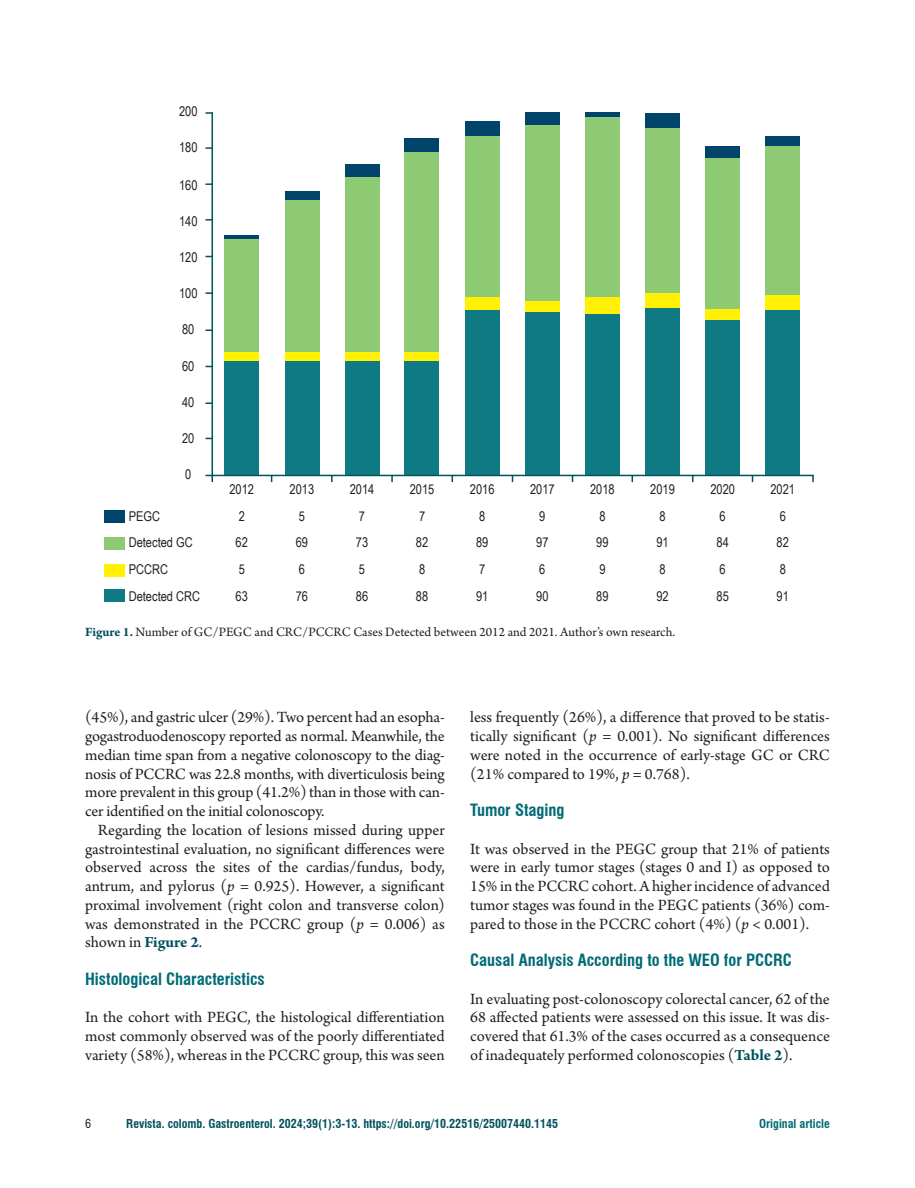
<style>
.page{position:relative;width:915px;height:1188px;background:#fff}
.page>*{position:absolute;margin:0;border:0;box-sizing:border-box;transform-origin:0 0}
.Texto{font:16.5px/18.8px "Arno Pro";color:#231f20;text-align:justify}
.Texto_con_sangría{font:16.5px/18.8px "Arno Pro";letter-spacing:-.01em;color:#231f20;text-align:justify}
.Titulo_2{font:700 condensed 16.5px "Swiss 721 BT";color:#006b76}
.Texto_tabla{font:13.5px "Arial Narrow";color:#231f20}
.Títulos_tablas_y_fig{font:13.5px "Arno Pro";letter-spacing:-.005em;color:#231f20}
.t1{font:700 condensed 12px "Swiss 721 BT";color:#00525d}
.t2{font:700 condensed 12px "Swiss 721 BT";color:#006b76}
.t3{font:condensed 12px "Swiss 721 BT";color:#231f20}
.s1{font-weight:700;color:#00525d}
.s2{font-style:italic}
</style>
<div class="page">
<svg style="left:205px;top:475px;width:8px;height:7px"></svg>
<svg style="left:205px;top:402px;width:6px;height:2px"></svg>
<svg style="left:205px;top:292px;width:6px;height:2px"></svg>
<svg style="left:205px;top:219px;width:6px;height:2px"></svg>
<svg style="left:205px;top:183px;width:6px;height:2px"></svg>
<svg style="left:205px;top:147px;width:6px;height:2px"></svg>
<svg style="left:205px;top:112px;width:6px;height:2px"></svg>
<div style="left:104px;top:510px;width:20px;height:13px;background:#00446a"></div>
<div style="left:104px;top:537px;width:20px;height:13px;background:#8eca74"></div>
<div style="left:104px;top:564px;width:20px;height:13px;background:#fff101"></div>
<div style="left:104px;top:589px;width:20px;height:13px;background:#0f7984"></div>
<svg style="left:211px;top:112px;width:603px;height:365px"></svg>
<p class="Texto_tabla" style="left:179px;top:101px;width:20px">200</p>
<p class="Texto_tabla" style="left:179px;top:137px;width:20px">180</p>
<p class="Texto_tabla" style="left:179px;top:175px;width:20px">160</p>
<p class="Texto_tabla" style="left:179px;top:211px;width:20px">140</p>
<p class="Texto_tabla" style="left:179px;top:247px;width:20px">120</p>
<p class="Texto_tabla" style="left:179px;top:283px;width:20px">100</p>
<p class="Texto_tabla" style="left:182px;top:319px;width:14px">80</p>
<p class="Texto_tabla" style="left:182px;top:356px;width:14px">60</p>
<p class="Texto_tabla" style="left:182px;top:392px;width:14px">40</p>
<p class="Texto_tabla" style="left:182px;top:428px;width:14px">20</p>
<p class="Texto_tabla" style="left:185px;top:464px;width:8px">0</p>
<p class="Texto_tabla" style="left:229px;top:479px;width:26px">2012</p>
<p class="Texto_tabla" style="left:289px;top:479px;width:26px">2013</p>
<p class="Texto_tabla" style="left:349px;top:479px;width:26px">2014</p>
<p class="Texto_tabla" style="left:409px;top:479px;width:26px">2015</p>
<p class="Texto_tabla" style="left:469px;top:479px;width:26px">2016</p>
<p class="Texto_tabla" style="left:530px;top:479px;width:26px">2017</p>
<p class="Texto_tabla" style="left:590px;top:479px;width:26px">2018</p>
<p class="Texto_tabla" style="left:650px;top:479px;width:26px">2019</p>
<p class="Texto_tabla" style="left:710px;top:479px;width:26px">2020</p>
<p class="Texto_tabla" style="left:770px;top:479px;width:26px">2021</p>
<p class="Texto_tabla" style="left:129px;top:506px;width:33px">PEGC</p>
<p class="Texto_tabla" style="left:238px;top:506px;width:8px">2</p>
<p class="Texto_tabla" style="left:299px;top:506px;width:8px">5</p>
<p class="Texto_tabla" style="left:359px;top:506px;width:8px">7</p>
<p class="Texto_tabla" style="left:419px;top:506px;width:8px">7</p>
<p class="Texto_tabla" style="left:479px;top:506px;width:8px">8</p>
<p class="Texto_tabla" style="left:539px;top:506px;width:8px">9</p>
<p class="Texto_tabla" style="left:599px;top:506px;width:8px">8</p>
<p class="Texto_tabla" style="left:659px;top:506px;width:8px">8</p>
<p class="Texto_tabla" style="left:719px;top:506px;width:8px">6</p>
<p class="Texto_tabla" style="left:779px;top:506px;width:8px">6</p>
<p class="Texto_tabla" style="left:129px;top:533px;width:65px">Detected GC</p>
<p class="Texto_tabla" style="left:235px;top:533px;width:14px">62</p>
<p class="Texto_tabla" style="left:295px;top:533px;width:14px">69</p>
<p class="Texto_tabla" style="left:356px;top:533px;width:14px">73</p>
<p class="Texto_tabla" style="left:416px;top:533px;width:14px">82</p>
<p class="Texto_tabla" style="left:476px;top:533px;width:14px">89</p>
<p class="Texto_tabla" style="left:536px;top:533px;width:14px">97</p>
<p class="Texto_tabla" style="left:596px;top:533px;width:14px">99</p>
<p class="Texto_tabla" style="left:656px;top:533px;width:14px">91</p>
<p class="Texto_tabla" style="left:716px;top:533px;width:14px">84</p>
<p class="Texto_tabla" style="left:776px;top:533px;width:14px">82</p>
<p class="Texto_tabla" style="left:129px;top:560px;width:41px">PCCRC</p>
<p class="Texto_tabla" style="left:238px;top:560px;width:8px">5</p>
<p class="Texto_tabla" style="left:299px;top:560px;width:8px">6</p>
<p class="Texto_tabla" style="left:359px;top:560px;width:8px">5</p>
<p class="Texto_tabla" style="left:419px;top:560px;width:8px">8</p>
<p class="Texto_tabla" style="left:479px;top:560px;width:8px">7</p>
<p class="Texto_tabla" style="left:539px;top:560px;width:8px">6</p>
<p class="Texto_tabla" style="left:599px;top:560px;width:8px">9</p>
<p class="Texto_tabla" style="left:659px;top:560px;width:8px">8</p>
<p class="Texto_tabla" style="left:719px;top:560px;width:8px">6</p>
<p class="Texto_tabla" style="left:779px;top:560px;width:8px">8</p>
<p class="Texto_tabla" style="left:129px;top:586px;width:73px">Detected CRC</p>
<p class="Texto_tabla" style="left:235px;top:586px;width:14px">63</p>
<p class="Texto_tabla" style="left:295px;top:586px;width:14px">76</p>
<p class="Texto_tabla" style="left:356px;top:586px;width:14px">86</p>
<p class="Texto_tabla" style="left:416px;top:586px;width:14px">88</p>
<p class="Texto_tabla" style="left:476px;top:586px;width:14px">91</p>
<p class="Texto_tabla" style="left:536px;top:586px;width:14px">90</p>
<p class="Texto_tabla" style="left:596px;top:586px;width:14px">89</p>
<p class="Texto_tabla" style="left:656px;top:586px;width:14px">92</p>
<p class="Texto_tabla" style="left:716px;top:586px;width:14px">85</p>
<p class="Texto_tabla" style="left:776px;top:586px;width:14px">91</p>
<p class="Títulos_tablas_y_fig" style="left:85px;top:624px;width:591px"><span class="s1">Figure 1.</span> Number of GC/PEGC and CRC/PCCRC Cases Detected between 2012 and 2021. Author’s own research.</p>
<p class="Texto_con_sangría" style="left:85px;top:709px;width:361px">(45%), and gastric ulcer (29%). Two percent had an esopha&shy;gogastroduodenoscopy reported as normal. Meanwhile, the median time span from a negative colonoscopy to the diag&shy;nosis of PCCRC was 22.8 months, with diverticulosis being more prevalent in this group (41.2%) than in those with can&shy;cer identified on the initial colonoscopy.</p>
<p class="Texto_con_sangría" style="left:85px;top:821px;width:361px;text-indent:13px">Regarding the location of lesions missed during upper gastrointestinal evaluation, no significant differences were observed across the sites of the cardias/fundus, body, antrum, and pylorus (<span class="s2">p</span> = 0.925). However, a significant proximal involvement (right colon and transverse colon) was demonstrated in the PCCRC group (<span class="s2">p</span> = 0.006) as shown in <span class="s1">Figure 2</span>.</p>
<p class="Titulo_2" style="left:85px;top:969px;width:181px">Histological Characteristics</p>
<p class="Texto" style="left:85px;top:1009px;width:361px">In the cohort with PEGC, the histological differentiation most commonly observed was of the poorly differentiated variety (58%), whereas in the PCCRC group, this was seen</p>
<p class="Texto" style="left:470px;top:709px;width:361px">less frequently (26%), a difference that proved to be statis&shy;tically significant (<span class="s2">p</span> = 0.001). No significant differences were noted in the occurrence of early-stage GC or CRC (21% compared to 19%, <span class="s2">p</span> = 0.768).</p>
<p class="Titulo_2" style="left:470px;top:800px;width:96px">Tumor Staging</p>
<p class="Texto" style="left:470px;top:840px;width:361px">It was observed in the PEGC group that 21% of patients were in early tumor stages (stages 0 and I) as opposed to 15% in the PCCRC cohort. A higher incidence of advanced tumor stages was found in the PEGC patients (36%) com&shy;pared to those in the PCCRC cohort (4%) (<span class="s2">p</span> &lt; 0.001).</p>
<p class="Titulo_2" style="left:470px;top:950px;width:323px">Causal Analysis According to the WEO for PCCRC</p>
<p class="Texto" style="left:470px;top:990px;width:361px">In evaluating post-colonoscopy colorectal cancer, 62 of the 68 affected patients were assessed on this issue. It was dis&shy;covered that 61.3% of the cases occurred as a consequence of inadequately performed colonoscopies (<span class="s1">Table 2</span>).</p>
<p class="t3" style="left:85px;top:1116px;width:7px">6</p>
<p class="t1" style="left:126px;top:1117px;width:433px">Revista. colomb. Gastroenterol. 2024;39(1):3-13. https://doi.org/10.22516/25007440.1145</p>
<p class="t2" style="left:759px;top:1117px;width:72px">Original article</p>
</div>
